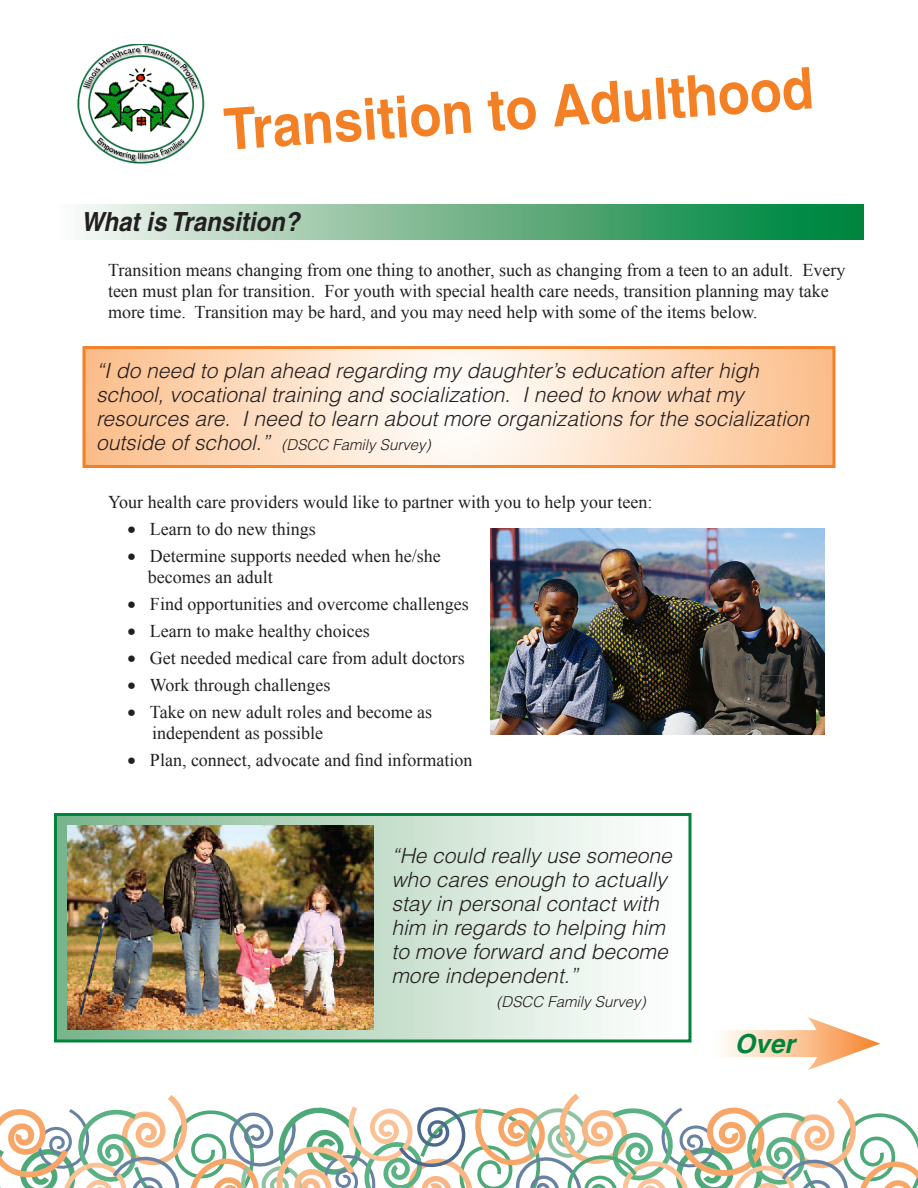
<style>
.page{position:relative;width:918px;height:1188px;background:#fff}
.page>*{position:absolute;margin:0;border:0;box-sizing:border-box;transform-origin:0 0}
.t1{font:700 57.75px "Helvetica";color:#f48026;scale:.91 1}
.t2{font:italic 700 26.4px "Helvetica";color:#231f20;scale:.91 1}
.t3{font:italic 700 26.25px "Helvetica";color:#00843d}
.t4{font:italic 300 21px/24px "Helvetica";color:#231f20}
.t5{font:18px/21px "Times New Roman";color:#231f20}
.t6{font:italic 300 15px "Helvetica";color:#231f20}
.s1{font-size:21px}
</style>
<div class="page">
<img style="left:490px;top:529px;width:335px;height:205px">
<svg style="left:0;top:1093px;width:918px;height:95px"></svg>
<img style="left:77px;top:44px;width:128px;height:120px">
<div style="left:54px;top:205px;width:810px;height:35px;background:linear-gradient(to right,#fbf5f1,#007d31)"></div>
<div style="left:56px;top:814px;width:634px;height:227px;background:linear-gradient(to right,#7cb58d,#fff)"></div>
<div style="left:54px;top:813px;width:638px;height:229px;border:3px solid #00843d"></div>
<svg style="left:86px;top:350px;width:746px;height:114px;background:#fddec3"></svg>
<div style="left:82px;top:346px;width:754px;height:122px;border:3px solid #f48026"></div>
<svg style="left:723px;top:1030px;width:85px;height:27px;background:#fdddc2"></svg>
<svg style="left:808px;top:1017px;width:72px;height:53px"></svg>
<img style="left:68px;top:825px;width:306px;height:205px">
<p class="t1" style="left:222px;top:94px;width:651px;rotate:-4deg">Transition to Adulthood</p>
<p class="t2" style="left:81px;top:205px;width:241px">What is Transition?</p>
<p class="t5" style="left:108px;top:259px;width:739px">Transition means changing from one thing to another, such as changing from a teen to an adult. Every teen must plan for transition. For youth with special health care needs, transition planning may take more time. Transition may be hard, and you may need help with some of the items below.</p>
<p class="t4" style="left:96px;top:358px;width:715px">“I do need to plan ahead regarding my daughter’s education after high school, vocational training and socialization. I need to know what my resources are. I need to learn about more organizations for the socialization</p>
<p class="t6" style="left:96px;top:435px;width:336px"><span class="s1">outside of school.”</span> (DSCC Family Survey)</p>
<p class="t5" style="left:108px;top:491px;width:546px">Your health care providers would like to partner with you to help your teen:</p>
<p class="t5" style="left:128px;top:518px;width:190px">• Learn to do new things</p>
<p class="t5" style="left:128px;top:545px;width:315px">• Determine supports needed when he/she</p>
<p class="t5" style="left:148px;top:566px;width:126px">becomes an adult</p>
<p class="t5" style="left:128px;top:593px;width:343px">• Find opportunities and overcome challenges</p>
<p class="t5" style="left:128px;top:620px;width:244px">• Learn to make healthy choices</p>
<p class="t5" style="left:128px;top:647px;width:339px">• Get needed medical care from adult doctors</p>
<p class="t5" style="left:128px;top:674px;width:205px">• Work through challenges</p>
<p class="t5" style="left:128px;top:701px;width:306px">• Take on new adult roles and become as</p>
<p class="t5" style="left:152px;top:722px;width:172px">independent as possible</p>
<p class="t5" style="left:128px;top:749px;width:346px">• Plan, connect, advocate and find information</p>
<p class="t4" style="left:392px;top:842px;width:282px">“He could really use someone who cares enough to actually stay in personal contact with him in regards to helping him to move forward and become more independent.”</p>
<p class="t6" style="left:497px;top:992px;width:151px">(DSCC Family Survey)</p>
<p class="t3" style="left:735px;top:1027px;width:61px">Over</p>
</div>
